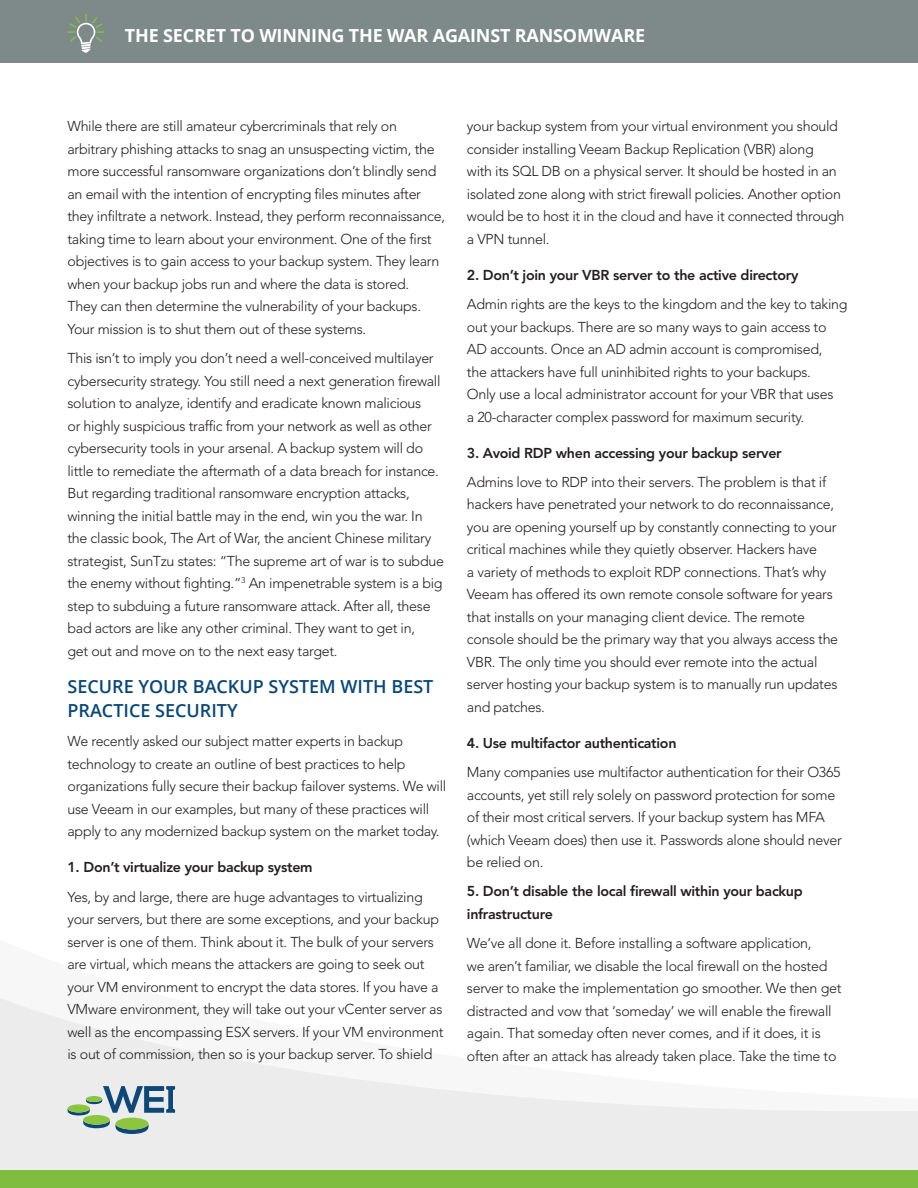
<style>
.page{position:relative;width:918px;height:1188px;background:#fff}
.page>*{position:absolute;margin:0;border:0;box-sizing:border-box;transform-origin:0 0}
.Subheads{font:600 18px/24px "Open Sans";color:#084878}
.white_headers{font:700 18px "Open Sans";letter-spacing:-.01em;color:#fff}
.body_copy{font:300 14.25px/22.5px "Avenir";letter-spacing:-.02em;color:#231f20}
.body_copy-2{font:800 14.25px/22.5px "Avenir";letter-spacing:-.02em;color:#231f20}
</style>
<div class="page">
<svg style="left:0;top:998px;width:918px;height:172px;fill:#ececec"></svg>
<div style="left:0;top:1170px;width:918px;height:18px;background:#7fbd41"></div>
<div style="left:0;top:0;width:918px;height:63px;background:#7d8a89"></div>
<svg style="left:68px;top:14px;width:36px;height:39px"></svg>
<svg style="left:68px;top:1086px;width:107px;height:48px"></svg>
<p class="white_headers" style="left:125px;top:23px;width:522px">THE SECRET TO WINNING THE WAR AGAINST RANSOMWARE</p>
<p class="body_copy" style="left:68px;top:115px;width:379px">While there are still amateur cybercriminals that rely on arbitrary phishing attacks to snag an unsuspecting victim, the more successful ransomware organizations don’t blindly send an email with the intention of encrypting files minutes after they infiltrate a network. Instead, they perform reconnaissance, taking time to learn about your environment. One of the first objectives is to gain access to your backup system. They learn when your backup jobs run and where the data is stored.<br>They can then determine the vulnerability of your backups.<br>Your mission is to shut them out of these systems.</p>
<p class="body_copy" style="left:68px;top:347px;width:378px">This isn’t to imply you don’t need a well-conceived multilayer cybersecurity strategy. You still need a next generation firewall solution to analyze, identify and eradicate known malicious<br>or highly suspicious traffic from your network as well as other cybersecurity tools in your arsenal. A backup system will do little to remediate the aftermath of a data breach for instance.<br>But regarding traditional ransomware encryption attacks, winning the initial battle may in the end, win you the war. In the classic book, The Art of War, the ancient Chinese military strategist, SunTzu states: “The supreme art of war is to subdue the enemy without fighting.”<sup>3</sup> An impenetrable system is a big step to subduing a future ransomware attack. After all, these bad actors are like any other criminal. They want to get in,<br>get out and move on to the next easy target.</p>
<p class="Subheads" style="left:68px;top:674px;width:367px">SECURE YOUR BACKUP SYSTEM WITH BEST<br>PRACTICE SECURITY</p>
<p class="body_copy" style="left:68px;top:730px;width:380px">We recently asked our subject matter experts in backup technology to create an outline of best practices to help organizations fully secure their backup failover systems. We will use Veeam in our examples, but many of these practices will apply to any modernized backup system on the market today.</p>
<p class="body_copy-2" style="left:68px;top:856px;width:247px">1. Don’t virtualize your backup system</p>
<p class="body_copy" style="left:68px;top:885px;width:378px">Yes, by and large, there are huge advantages to virtualizing your servers, but there are some exceptions, and your backup server is one of them. Think about it. The bulk of your servers are virtual, which means the attackers are going to seek out your VM environment to encrypt the data stores. If you have a VMware environment, they will take out your vCenter server as well as the encompassing ESX servers. If your VM environment is out of commission, then so is your backup server. To shield</p>
<p class="body_copy" style="left:467px;top:115px;width:379px">your backup system from your virtual environment you should consider installing Veeam Backup Replication (VBR) along<br>with its SQL DB on a physical server. It should be hosted in an isolated zone along with strict firewall policies. Another option would be to host it in the cloud and have it connected through a VPN tunnel.</p>
<p class="body_copy-2" style="left:467px;top:264px;width:333px">2. Don’t join your VBR server to the active directory</p>
<p class="body_copy" style="left:467px;top:293px;width:382px">Admin rights are the keys to the kingdom and the key to taking out your backups. There are so many ways to gain access to AD accounts. Once an AD admin account is compromised,<br>the attackers have full uninhibited rights to your backups.<br>Only use a local administrator account for your VBR that uses<br>a 20-character complex password for maximum security.</p>
<p class="body_copy-2" style="left:467px;top:441px;width:316px">3. Avoid RDP when accessing your backup server</p>
<p class="body_copy" style="left:467px;top:471px;width:373px">Admins love to RDP into their servers. The problem is that if hackers have penetrated your network to do reconnaissance, you are opening yourself up by constantly connecting to your critical machines while they quietly observer. Hackers have<br>a variety of methods to exploit RDP connections. That’s why Veeam has offered its own remote console software for years that installs on your managing client device. The remote console should be the primary way that you always access the VBR. The only time you should ever remote into the actual server hosting your backup system is to manually run updates and patches.</p>
<p class="body_copy-2" style="left:467px;top:732px;width:211px">4. Use multifactor authentication</p>
<p class="body_copy" style="left:467px;top:761px;width:376px">Many companies use multifactor authentication for their O365 accounts, yet still rely solely on password protection for some of their most critical servers. If your backup system has MFA (which Veeam does) then use it. Passwords alone should never be relied on.</p>
<p class="body_copy-2" style="left:467px;top:880px;width:337px">5. Don’t disable the local firewall within your backup infrastructure</p>
<p class="body_copy" style="left:467px;top:932px;width:376px">We’ve all done it. Before installing a software application,<br>we aren’t familiar, we disable the local firewall on the hosted server to make the implementation go smoother. We then get distracted and vow that ‘someday’ we will enable the firewall again. That someday often never comes, and if it does, it is often after an attack has already taken place. Take the time to</p>
</div>
